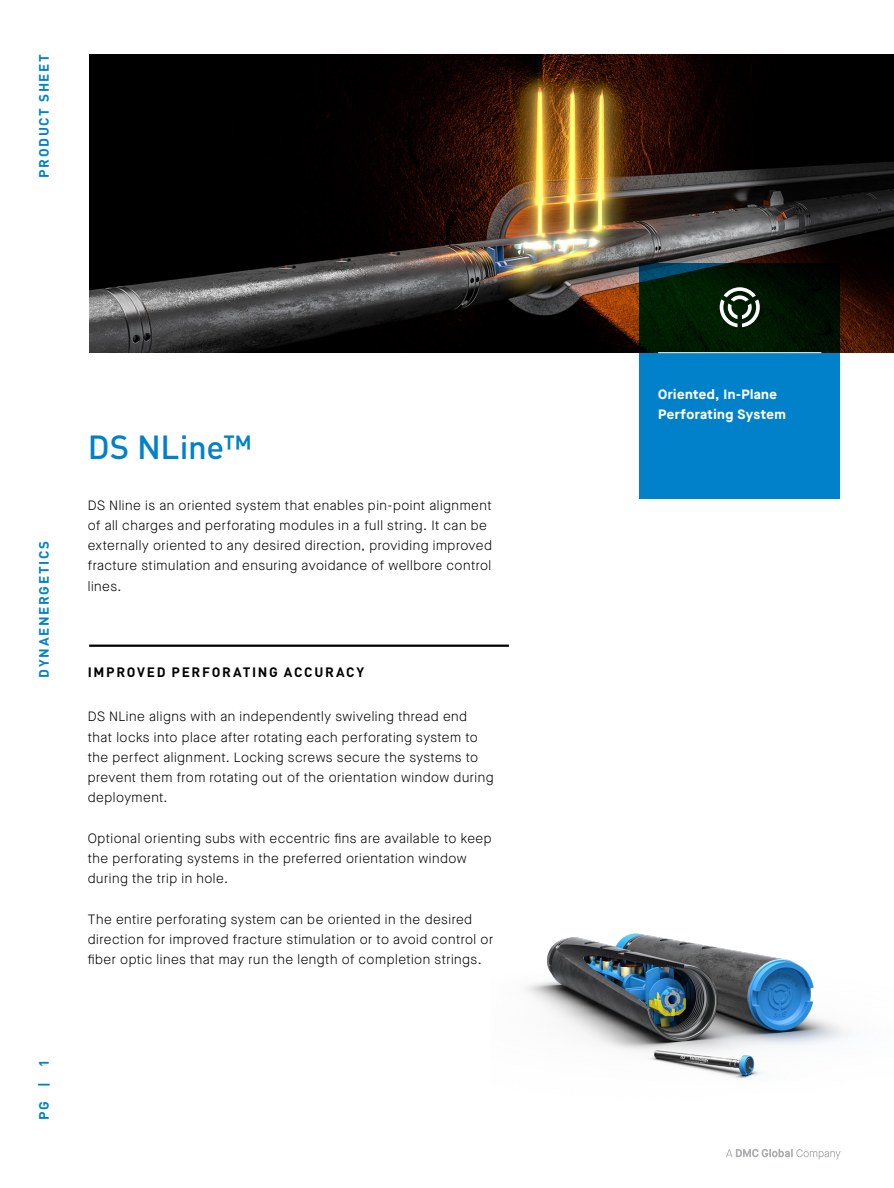
<style>
.page{position:relative;width:894px;height:1188px;background:#fff}
.page>*{position:absolute;margin:0;border:0;box-sizing:border-box;transform-origin:0 0}
.t1{font:500 33px "DIN Pro";letter-spacing:-.005em;color:#0081c9}
.t2{font:300 13.5px/20.2px "Maison Neue";letter-spacing:.035em;color:#000}
.t3{font:700 13.5px/20.2px "Maison Neue";letter-spacing:.035em;color:#fff}
.t4{font:700 13.5px "DIN Pro";letter-spacing:.125em;color:#0081c9}
.t5{font:700 13.5px "DIN Pro";letter-spacing:.12em;color:#000}
</style>
<div class="page">
<img style="left:89px;top:54px;width:804px;height:299px">
<svg style="left:726px;top:1149px;width:114px;height:11px"></svg>
<svg style="left:639px;top:264px;width:200px;height:235px;background:#005c84"></svg>
<svg style="left:719px;top:287px;width:40px;height:40px"></svg>
<hr style="left:658px;top:352px;width:163px;height:1px;background:#fff">
<hr style="left:89px;top:645px;width:419px;height:2px;background:#000">
<img style="left:525px;top:933px;width:323px;height:146px">
<p class="t4" style="left:33px;top:178px;width:125px;rotate:-90deg">PRODUCT SHEET</p>
<p class="t4" style="left:33px;top:678px;width:138px;rotate:-90deg">DYNAENERGETICS</p>
<p class="t4" style="left:33px;top:1120px;width:62px;rotate:-90deg">PG | 1</p>
<h1 class="t1" style="left:88px;top:420px;width:166px">DS NLine™</h1>
<p class="t2" style="left:88px;top:495px;width:405px">DS Nline is an oriented system that enables pin-point alignment of all charges and perforating modules in a full string. It can be externally oriented to any desired direction, providing improved fracture stimulation and ensuring avoidance of wellbore control lines.</p>
<p class="t5" style="left:88px;top:661px;width:277px">IMPROVED PERFORATING ACCURACY</p>
<p class="t2" style="left:88px;top:707px;width:407px">DS NLine aligns with an independently swiveling thread end that locks into place after rotating each perforating system to the perfect alignment. Locking screws secure the systems to prevent them from rotating out of the orientation window during deployment.</p>
<p class="t2" style="left:88px;top:828px;width:405px">Optional orienting subs with eccentric fins are available to keep the perforating systems in the preferred orientation window during the trip in hole.</p>
<p class="t2" style="left:88px;top:909px;width:406px">The entire perforating system can be oriented in the desired direction for improved fracture stimulation or to avoid control or fiber optic lines that may run the length of completion strings.</p>
<p class="t3" style="left:658px;top:384px;width:129px">Oriented, In-Plane<br>Perforating System</p>
</div>
